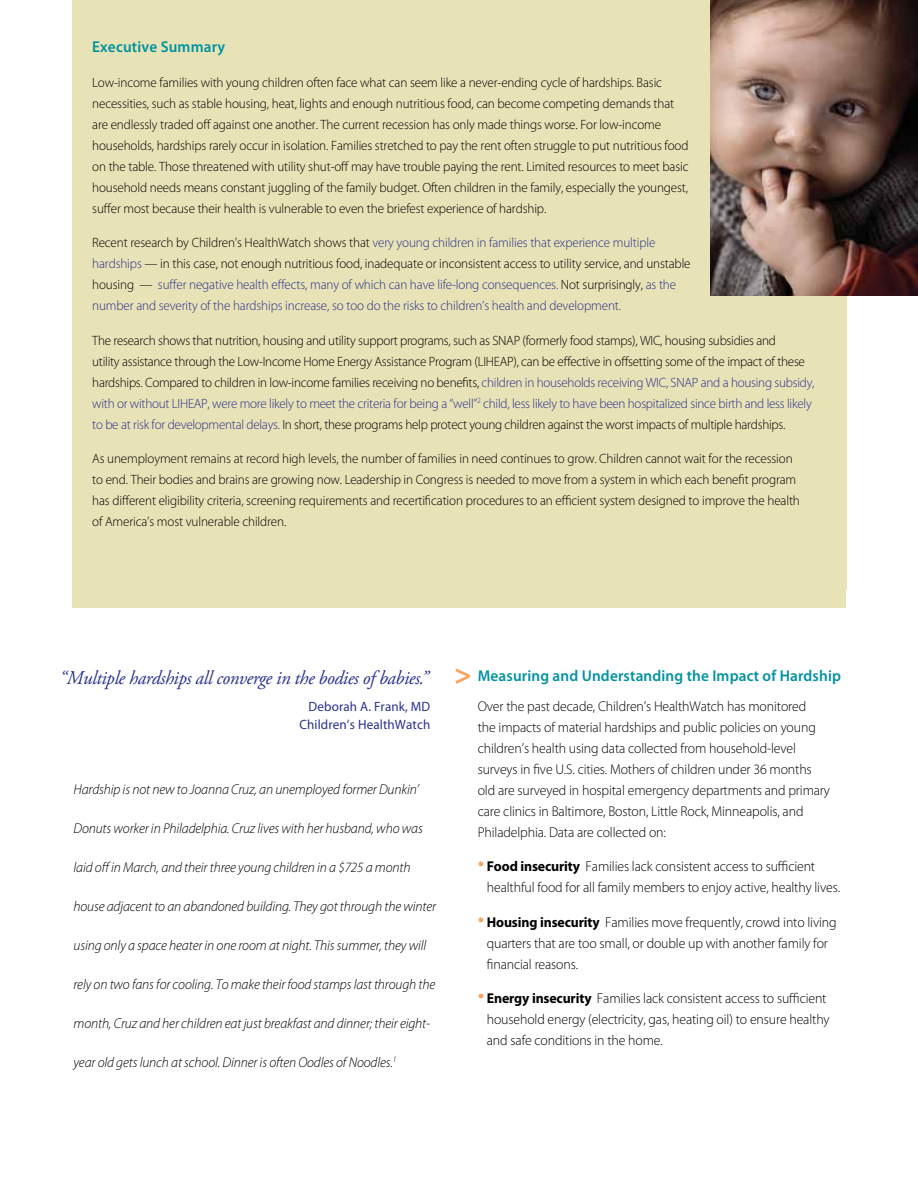
<style>
.page{position:relative;width:918px;height:1188px;background:#fff}
.page>*{position:absolute;margin:0;border:0;box-sizing:border-box;transform-origin:0 0}
.t1{font:700 29.4px "Myriad Pro";color:#f9a25e}
.t2{font:italic 19.5px "Adobe Garamond Pro";letter-spacing:-.02em;color:#27318b}
.t3{font:600 15.75px "Myriad Pro";letter-spacing:.01em;color:#00929f}
.t4{font:300 14.25px/21px "Myriad Pro";letter-spacing:-.01em;color:#000}
.t5{font:italic 300 14.25px "Myriad Pro";letter-spacing:-.01em;color:#000}
.t6{font:300 13.5px/21px "Myriad Pro";letter-spacing:-.01em;color:#000}
.t7{font:300 13.5px/21px "Myriad Pro";letter-spacing:-.01em;color:#27318b}
.t8{font:13.5px/18px "Myriad Pro";letter-spacing:.01em;color:#27318b;text-align:right}
.s1{color:#000}
.s2{color:#27318b}
.s3{font-size:27px;color:#f9a25e}
.s4{font-weight:700}
</style>
<div class="page">
<div style="left:72px;top:0;width:774px;height:608px;background:#e8e2b7"></div>
<img style="left:711px;top:0;width:207px;height:295px">
<p class="t3" style="left:92px;top:37px;width:134px">Executive Summary</p>
<p class="t6" style="left:92px;top:72px;width:598px">Low-income families with young children often face what can seem like a never-ending cycle of hardships. Basic necessities, such as stable housing, heat, lights and enough nutritious food, can become competing demands that are endlessly traded off against one another. The current recession has only made things worse. For low-income households, hardships rarely occur in isolation. Families stretched to pay the rent often struggle to put nutritious food on the table. Those threatened with utility shut-off may have trouble paying the rent. Limited resources to meet basic household needs means constant juggling of the family budget. Often children in the family, especially the youngest, suffer most because their health is vulnerable to even the briefest experience of hardship.</p>
<p class="t7" style="left:92px;top:232px;width:600px"><span class="s1">Recent research by Children’s HealthWatch shows that</span> very young children in families that experience multiple hardships <span class="s1">— in this case, not enough nutritious food, inadequate or inconsistent access to utility service, and unstable housing —</span> suffer negative health effects, many of which can have life-long consequences. <span class="s1">Not surprisingly,</span> as the number and severity of the hardships increase, so too do the risks to children’s health and development.</p>
<p class="t6" style="left:92px;top:330px;width:724px">The research shows that nutrition, housing and utility support programs, such as SNAP (formerly food stamps), WIC, housing subsidies and<br>utility assistance through the Low-Income Home Energy Assistance Program (LIHEAP), can be effective in offsetting some of the impact of these hardships. Compared to children in low-income families receiving no benefits, <span class="s2">children in households receiving WIC, SNAP and a housing subsidy, with or without LIHEAP, were more likely to meet the criteria for being a “well”</span><sup>2</sup> <span class="s2">child, less likely to have been hospitalized since birth and less likely to be at risk for developmental delays.</span> In short, these programs help protect young children against the worst impacts of multiple hardships.</p>
<p class="t6" style="left:92px;top:448px;width:709px">As unemployment remains at record high levels, the number of families in need continues to grow. Children cannot wait for the recession to end. Their bodies and brains are growing now. Leadership in Congress is needed to move from a system in which each benefit program has different eligibility criteria, screening requirements and recertification procedures to an efficient system designed to improve the health of America’s most vulnerable children.</p>
<h2 class="t2" style="left:60px;top:666px;width:370px">“Multiple hardships all converge in the bodies of babies.”</h2>
<p class="t8" style="left:299px;top:697px;width:132px">Deborah A. Frank, MD<br>Children’s HealthWatch</p>
<p class="t5" style="left:74px;top:781px;width:347px">Hardship is not new to Joanna Cruz, an unemployed former Dunkin’</p>
<p class="t5" style="left:74px;top:820px;width:351px">Donuts worker in Philadelphia. Cruz lives with her husband, who was</p>
<p class="t5" style="left:74px;top:859px;width:339px">laid off in March, and their three young children in a $725 a month</p>
<p class="t5" style="left:74px;top:898px;width:364px">house adjacent to an abandoned building. They got through the winter</p>
<p class="t5" style="left:74px;top:937px;width:354px">using only a space heater in one room at night. This summer, they will</p>
<p class="t5" style="left:74px;top:976px;width:363px">rely on two fans for cooling. To make their food stamps last through the</p>
<p class="t5" style="left:74px;top:1015px;width:358px">month, Cruz and her children eat just breakfast and dinner; their eight-</p>
<p class="t5" style="left:74px;top:1054px;width:325px">year old gets lunch at school. Dinner is often Oodles of Noodles.<sup>1</sup></p>
<h1 class="t1" style="left:454px;top:655px;width:18px">&gt;</h1>
<p class="t3" style="left:478px;top:666px;width:365px">Measuring and Understanding the Impact of Hardship</p>
<p class="t4" style="left:478px;top:695px;width:354px">Over the past decade, Children’s HealthWatch has monitored<br>the impacts of material hardships and public policies on young children’s health using data collected from household-level surveys in five U.S. cities. Mothers of children under 36 months old are surveyed in hospital emergency departments and primary care clinics in Baltimore, Boston, Little Rock, Minneapolis, and Philadelphia. Data are collected on:</p>
<p class="t4" style="left:487px;top:856px;width:355px;text-indent:-9px"><span class="s3">•</span> <span class="s4">Food insecurity</span> Families lack consistent access to sufficient healthful food for all family members to enjoy active, healthy lives.</p>
<p class="t4" style="left:487px;top:911px;width:351px;text-indent:-9px"><span class="s3">•</span> <span class="s4">Housing insecurity</span> Families move frequently, crowd into living quarters that are too small, or double up with another family for financial reasons.</p>
<p class="t4" style="left:487px;top:988px;width:344px;text-indent:-9px"><span class="s3">•</span> <span class="s4">Energy insecurity</span> Families lack consistent access to sufficient household energy (electricity, gas, heating oil) to ensure healthy and safe conditions in the home.</p>
</div>
